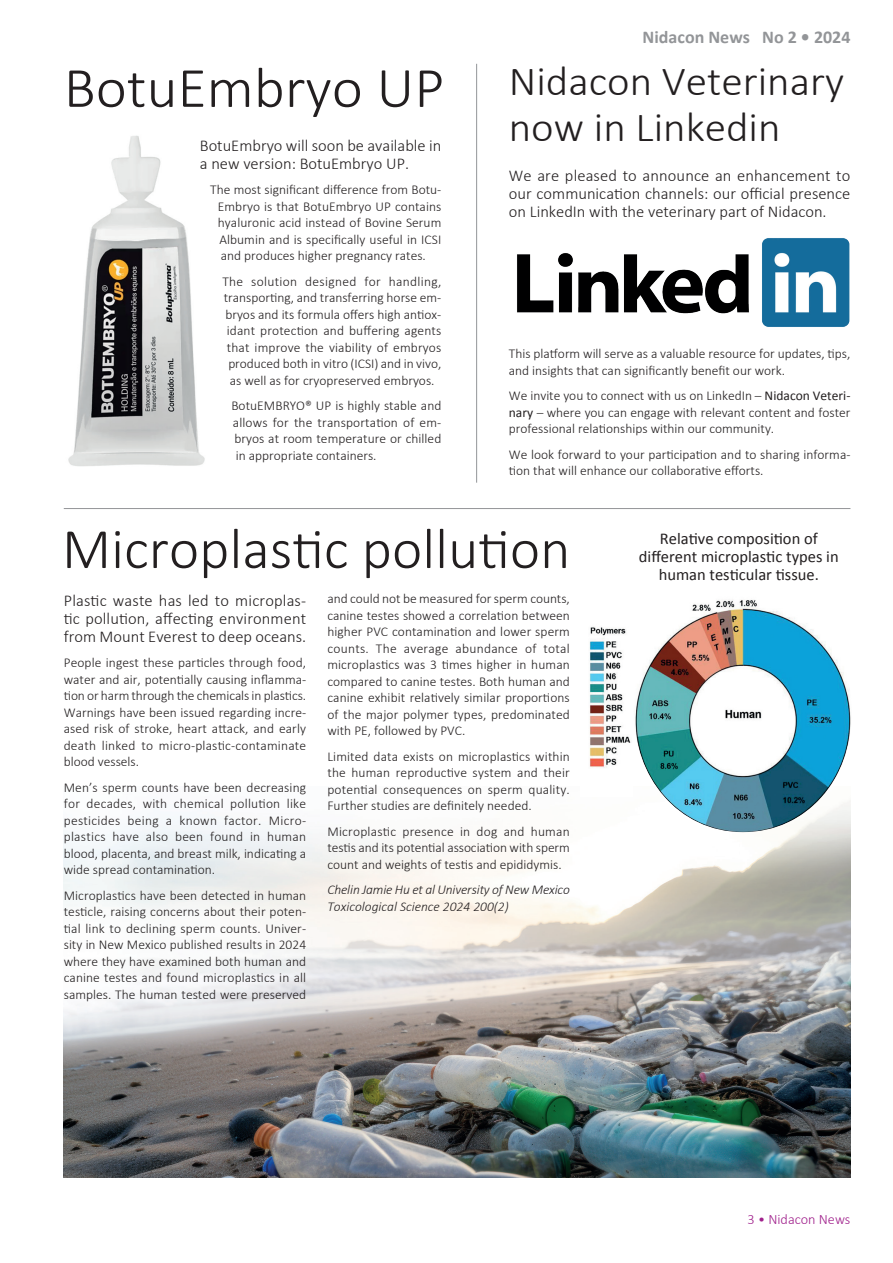
<style>
.page{position:relative;width:893px;height:1263px;background:#fff}
.page>*{position:absolute;margin:0;border:0;box-sizing:border-box;transform-origin:0 0}
.t1{font:300 57.45px "Calibri";color:#231f20}
.t2{font:300 57.3px "Calibri";color:#231f20;scale:1.04 1}
.t3{font:300 41.55px "Calibri";color:#231f20;scale:1.04 1}
.t4{font:700 18px "Calibri";color:#939598}
.t5{font:300 16.5px/18px "Calibri";color:#231f20;text-align:justify}
.t6{font:16.5px/18px "Calibri";color:#231f20;text-align:center}
.t7{font:300 14.25px "Calibri";color:#a0218c}
.t8{font:300 13.5px/16.5px "Calibri";color:#231f20;text-align:justify}
.t9{font:italic 300 13.5px/16.5px "Calibri";letter-spacing:-.01em;color:#231f20}
.s1{font-weight:400}
</style>
<div class="page">
<hr style="left:64px;top:508px;width:786px;height:1px;background:#939598">
<img style="left:64px;top:820px;width:786px;height:358px">
<img style="left:589px;top:626px;width:42px;height:142px">
<img style="left:634px;top:600px;width:217px;height:232px">
<img style="left:68px;top:135px;width:137px;height:331px">
<img style="left:517px;top:238px;width:333px;height:89px">
<hr style="left:476px;top:64px;width:1px;height:419px;background:#939598">
<h2 class="t2" style="left:64px;top:52px;width:368px">BotuEmbryo UP</h2>
<p class="t5" style="left:200px;top:136px;width:243px">BotuEmbryo will soon be available in</p>
<p class="t5" style="left:200px;top:154px;width:211px">a new version: BotuEmbryo UP.</p>
<p class="t8" style="left:218px;top:181px;width:225px;text-indent:-8px">The most significant difference from Botu-Embryo is that BotuEmbryo UP contains hyaluronic acid instead of Bovine Serum Albumin and is specifically useful in ICSI and produces higher pregnancy rates.</p>
<p class="t8" style="left:222px;top:273px;width:221px;text-align:center">The solution designed for handling, transporting, and transferring horse em&shy;bryos and its formula offers high antiox&shy;idant protection and buffering agents that improve the viability of embryos produced both in vitro (ICSI) and in vivo, as well as for cryopreserved embryos.</p>
<p class="t8" style="left:231px;top:397px;width:212px">BotuEMBRYO® UP is highly stable and allows for the transportation of em&shy;bryos at room temperature or chilled in appropriate containers.</p>
<h3 class="t4" style="left:643px;top:26px;width:209px">Nidacon News No 2 • 2024</h3>
<h3 class="t3" style="left:509px;top:55px;width:324px">Nidacon Veterinary</h3>
<h3 class="t3" style="left:509px;top:102px;width:263px">now in Linkedin</h3>
<p class="t5" style="left:509px;top:166px;width:343px">We are pleased to announce an enhancement to our communication channels: our official presence on LinkedIn with the veterinary part of Nidacon.</p>
<p class="t8" style="left:509px;top:345px;width:343px">This platform will serve as a valuable resource for updates, tips, and insights that can significantly benefit our work.</p>
<p class="t8" style="left:509px;top:387px;width:343px">We invite you to connect with us on LinkedIn – <span class="s1">Nidacon Veteri&shy;nary</span> – where you can engage with relevant content and foster professional relationships within our community.</p>
<p class="t8" style="left:509px;top:446px;width:343px">We look forward to your participation and to sharing informa&shy;tion that will enhance our collaborative efforts.</p>
<h1 class="t1" style="left:62px;top:513px;width:510px">Microplastic pollution</h1>
<p class="t6" style="left:639px;top:529px;width:201px">Relative composition of different microplastic types in human testicular tissue.</p>
<p class="t5" style="left:64px;top:591px;width:244px">Plastic waste has led to microplas&shy;tic pollution, affecting environment from Mount Everest to deep oceans.</p>
<p class="t8" style="left:64px;top:654px;width:244px">People ingest these particles through food, water and air, potentially causing inflamma&shy;tion or harm through the chemicals in plastics.<br>Warnings have been issued regarding incre&shy;ased risk of stroke, heart attack, and early death linked to micro-plastic-contaminate blood vessels.</p>
<p class="t8" style="left:64px;top:779px;width:244px">Men’s sperm counts have been decreasing for decades, with chemical pollution like pesticides being a known factor. Micro&shy;plastics have also been found in human blood, placenta, and breast milk, indicating a wide spread contamination.</p>
<p class="t8" style="left:64px;top:887px;width:244px">Microplastics have been detected in human testicle, raising concerns about their poten&shy;tial link to declining sperm counts. Univer&shy;sity in New Mexico published results in 2024 where they have examined both human and canine testes and found microplastics in all samples. The human tested were preserved</p>
<p class="t8" style="left:327px;top:590px;width:244px">and could not be measured for sperm counts, canine testes showed a correlation between higher PVC contamination and lower sperm counts. The average abundance of total microplastics was 3 times higher in human compared to canine testes. Both human and canine exhibit relatively similar proportions of the major polymer types, predominated with PE, followed by PVC.</p>
<p class="t8" style="left:327px;top:748px;width:244px">Limited data exists on microplastics within the human reproductive system and their potential consequences on sperm quality.<br>Further studies are definitely needed.</p>
<p class="t8" style="left:327px;top:823px;width:244px">Microplastic presence in dog and human testis and its potential association with sperm count and weights of testis and epididymis.</p>
<p class="t9" style="left:327px;top:881px;width:244px">Chelin Jamie Hu et al University of New Mexico<br>Toxicological Science 2024 200(2)</p>
<p class="t7" style="left:748px;top:1210px;width:104px">3 • Nidacon News</p>
</div>
